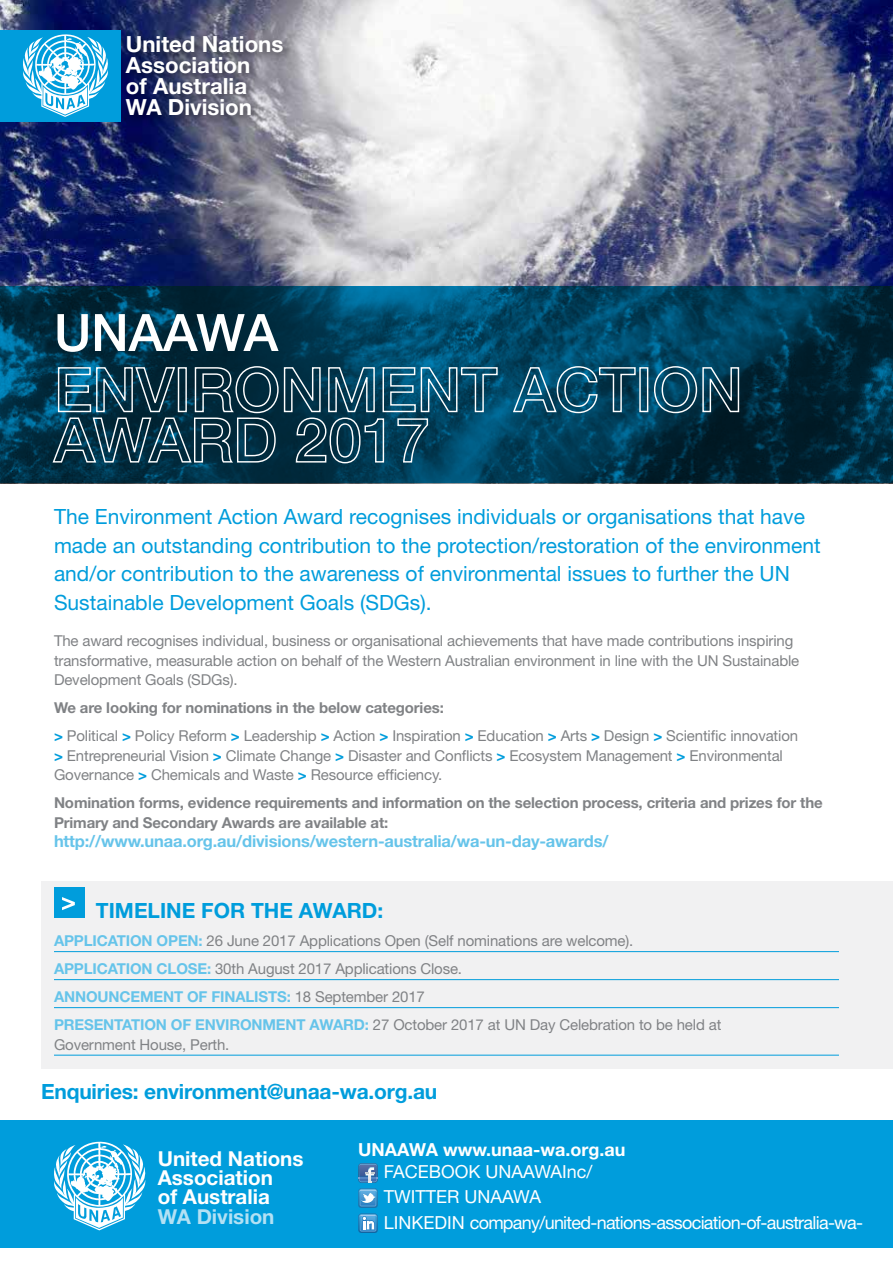
<style>
.page{position:relative;width:893px;height:1263px;background:#fff}
.page>*{position:absolute;margin:0;border:0;box-sizing:border-box;transform-origin:0 0}
.t1{font:500 51.6px "Helvetica Neue";color:#fff}
.t2{font:700 22.35px/20.7px "Helvetica Neue";color:#fff}
.t3{font:21px/28.5px "Helvetica Neue";color:#009ddc}
.t4{font:700 21px "Helvetica Neue";letter-spacing:-.01em;color:#009ddc}
.t5{font:700 20.55px/19.2px "Helvetica Neue";color:#fff}
.t6{font:700 20.55px "Helvetica Neue";color:#b3e1f4}
.t7{font:18px/25.8px "Helvetica Neue";letter-spacing:-.04em;color:#fff}
.t8{font:700 18px "Helvetica Neue";color:#fff}
.t9{font:700 16.5px "Helvetica Neue";letter-spacing:-.01em;color:#66c4ea}
.t10{font:15px/28px "Helvetica Neue";letter-spacing:-.01em;color:#808285}
.t11{font:700 15px/19.5px "Helvetica Neue";letter-spacing:-.01em;color:#808285}
.s1{font-weight:700}
.s2{font-weight:700;color:#009ddc}
.s3{font-weight:700;color:#66c4ea}
</style>
<div class="page">
<img style="left:0;top:0;width:893px;height:287px">
<div style="left:41px;top:881px;width:852px;height:187px;background:#f1f1f2"></div>
<svg style="left:0;top:287px;width:893px;height:196px;background:#003850"></svg>
<div style="left:54px;top:888px;width:30px;height:30px;background:#009ddc"></div>
<svg style="left:62px;top:897px;width:13px;height:13px"></svg>
<div style="left:0;top:30px;width:121px;height:92px;background:#009ddc"></div>
<svg style="left:23px;top:34px;width:85px;height:83px"></svg>
<div style="left:121px;top:32px;width:172px;height:94px;background:#000;opacity:.5"></div>
<hr style="left:54px;top:951px;width:785px;height:1px;background:#009ddc">
<hr style="left:54px;top:979px;width:785px;height:1px;background:#009ddc">
<hr style="left:54px;top:1007px;width:785px;height:1px;background:#009ddc">
<hr style="left:54px;top:1055px;width:785px;height:1px;background:#009ddc">
<svg style="left:512px;top:365px;width:124px;height:49px;background:#235f79"></svg>
<div style="left:639px;top:367px;width:9px;height:45px;border:1px solid #fff"></div>
<svg style="left:653px;top:365px;width:87px;height:49px;background:#2a5b70"></svg>
<svg style="left:52px;top:271px;width:446px;height:193px;background:#1b4d65"></svg>
<div style="left:0;top:1120px;width:893px;height:128px;background:#009ddc"></div>
<svg style="left:54px;top:1141px;width:92px;height:89px"></svg>
<svg style="left:358px;top:1163px;width:20px;height:70px"></svg>
<h2 class="t2" style="left:126px;top:33px;width:159px">United Nations<br>Association<br>of Australia<br>WA Division</h2>
<h1 class="t1" style="left:54px;top:302px;width:226px">UNAAWA</h1>
<p class="t3" style="left:54px;top:502px;width:768px">The Environment Action Award recognises individuals or organisations that have made an outstanding contribution to the protection/restoration of the environment and/or contribution to the awareness of environmental issues to further the UN Sustainable Development Goals (SDGs).</p>
<p class="t10" style="left:54px;top:631px;width:747px;line-height:19.5px">The award recognises individual, business or organisational achievements that have made contributions inspiring transformative, measurable action on behalf of the Western Australian environment in line with the UN Sustainable<br>Development Goals (SDGs).</p>
<p class="t10" style="left:54px;top:694px;width:746px"><span class="s1">We are looking for nominations in the below categories:<br></span><span class="s2">&gt;</span> Political <span class="s2">&gt;</span> Policy Reform <span class="s2">&gt;</span> Leadership <span class="s2">&gt;</span> Action <span class="s2">&gt;</span> Inspiration <span class="s2">&gt;</span> Education <span class="s2">&gt;</span> Arts <span class="s2">&gt;</span> Design <span class="s2">&gt;</span> Scientific innovation</p>
<p class="t10" style="left:54px;top:746px;width:730px;line-height:19.5px"><span class="s2">&gt;</span> Entrepreneurial Vision <span class="s2">&gt;</span> Climate Change <span class="s2">&gt;</span> Disaster and Conflicts <span class="s2">&gt;</span> Ecosystem Management <span class="s2">&gt;</span> Environmental<br>Governance <span class="s2">&gt;</span> Chemicals and Waste <span class="s2">&gt;</span> Resource efficiency.</p>
<p class="t11" style="left:54px;top:793px;width:770px">Nomination forms, evidence requirements and information on the selection process, criteria and prizes for the<br>Primary and Secondary Awards are available at:</p>
<p class="t9" style="left:54px;top:831px;width:556px">http://www.unaa.org.au/divisions/western-australia/wa-un-day-awards/</p>
<h3 class="t4" style="left:96px;top:897px;width:289px">TIMELINE FOR THE AWARD:</h3>
<p class="t10" style="left:54px;top:926px;width:669px"><span class="s3">APPLICATION OPEN:</span> 26 June 2017 Applications Open (Self nominations are welcome).<br><span class="s3">APPLICATION CLOSE:</span> 30th August 2017 Applications Close.<br><span class="s3">ANNOUNCEMENT OF FINALISTS:</span> 18 September 2017<br><span class="s3">PRESENTATION OF ENVIRONMENT AWARD:</span> 27 October 2017 at UN Day Celebration to be held at</p>
<p class="t10" style="left:54px;top:1030px;width:177px">Government House, Perth.</p>
<h3 class="t4" style="left:41px;top:1078px;width:398px">Enquiries: environment@unaa-wa.org.au</h3>
<h3 class="t5" style="left:158px;top:1149px;width:147px">United Nations<br>Association<br>of Australia</h3>
<h3 class="t6" style="left:158px;top:1204px;width:118px">WA Division</h3>
<p class="t8" style="left:358px;top:1138px;width:269px">UNAAWA www.unaa-wa.org.au</p>
<p class="t7" style="left:384px;top:1158px;width:481px">FACEBOOK UNAAWAInc/<br>TWITTER UNAAWA<br>LINKEDIN company/united-nations-association-of-australia-wa-</p>
</div>
